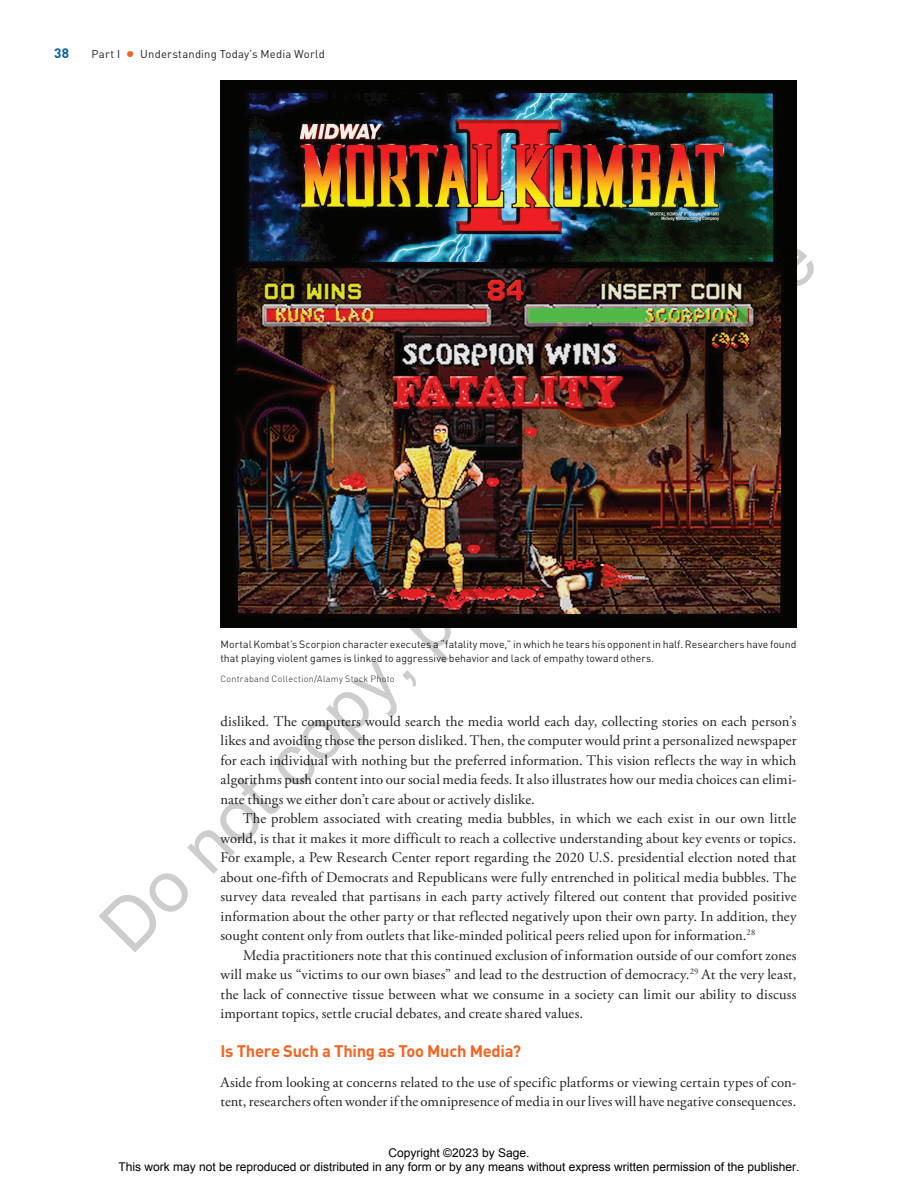
<style>
.page{position:relative;width:918px;height:1188px;background:#fff}
.page>*{position:absolute;margin:0;border:0;box-sizing:border-box;transform-origin:0 0}
.t1{font:72px "Arial";color:rgb(0 0 0/.2)}
.t2{font:700 16.5px "DIN Pro";letter-spacing:-.02em;color:#f36421}
.t3{font:14.7px/19.5px "Adobe Garamond Pro";letter-spacing:.01em;color:#231f20;text-align:justify}
.t4{font:700 13.5px "DIN Pro";color:#0160ae}
.t5{font:12px/14.4px "Arial";color:#000;text-align:center}
.t6{font:11.25px "DIN Pro";letter-spacing:.02em;color:#231f20}
.t7{font:10.5px/13.5px "DIN Pro";color:#231f20}
.t8{font:300 9px "DIN Pro";letter-spacing:.03em;color:#231f20}
.s1{font-family:"STIX General";font-size:15.75px;color:#f36421}
</style>
<div class="page">
<img style="left:221px;top:81px;width:576px;height:546px">
<p class="t4" style="left:54px;top:42px;width:17px">38</p>
<p class="t6" style="left:92px;top:46px;width:235px">Part I <span class="s1">•</span> Understanding Today’s Media World</p>
<h1 class="t1" style="left:80px;top:905px;width:978px;rotate:-45deg">Do not copy, post, or distribute</h1>
<p class="t7" style="left:221px;top:636px;width:577px">Mortal Kombat’s Scorpion character executes a “fatality move,” in which he tears his opponent in half. Researchers have found that playing violent games is linked to aggressive behavior and lack of empathy toward others.</p>
<p class="t8" style="left:221px;top:672px;width:176px">Contraband Collection/Alamy Stock Photo</p>
<p class="t3" style="left:221px;top:712px;width:578px">disliked. The computers would search the media world each day, collecting stories on each person’s likes and avoiding those the person disliked. Then, the computer would print a personalized newspaper for each individual with nothing but the preferred information. This vision reflects the way in which algorithms push content into our social media feeds. It also illustrates how our media choices can elimi&shy;nate things we either don’t care about or actively dislike.</p>
<p class="t3" style="left:221px;top:809px;width:578px;text-indent:22px">The problem associated with creating media bubbles, in which we each exist in our own little world, is that it makes it more difficult to reach a collective understanding about key events or topics.<br>For example, a Pew Research Center report regarding the 2020 U.S. presidential election noted that about one-fifth of Democrats and Republicans were fully entrenched in political media bubbles. The survey data revealed that partisans in each party actively filtered out content that provided positive information about the other party or that reflected negatively upon their own party. In addition, they sought content only from outlets that like-minded political peers relied upon for information.<sup>28</sup></p>
<p class="t3" style="left:221px;top:946px;width:578px;text-indent:22px">Media practitioners note that this continued exclusion of information outside of our comfort zones will make us “victims to our own biases” and lead to the destruction of democracy.<sup>29</sup> At the very least, the lack of connective tissue between what we consume in a society can limit our ability to discuss important topics, settle crucial debates, and create shared values.</p>
<p class="t2" style="left:221px;top:1038px;width:302px">Is There Such a Thing as Too Much Media?</p>
<p class="t3" style="left:221px;top:1073px;width:578px">Aside from looking at concerns related to the use of specific platforms or viewing certain types of con&shy;tent, researchers often wonder if the omnipresence of media in our lives will have negative consequences.</p>
<p class="t5" style="left:119px;top:1146px;width:682px">Copyright ©2023 by Sage.<br>This work may not be reproduced or distributed in any form or by any means without express written permission of the publisher.</p>
</div>
